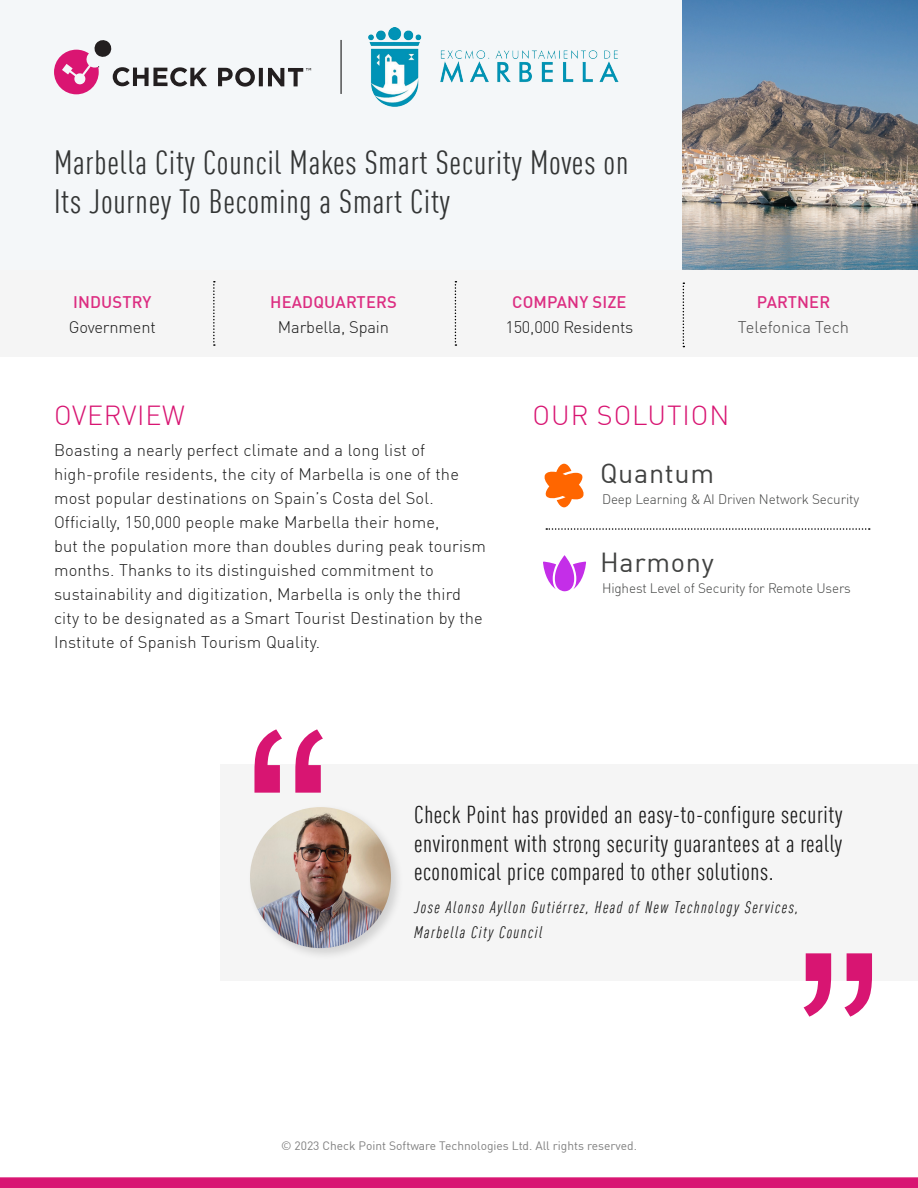
<style>
.page{position:relative;width:918px;height:1188px;background:#fff}
.page>*{position:absolute;margin:0;border:0;box-sizing:border-box;transform-origin:0 0}
.Header_1{font:condensed 33px/39px "DIN Pro";letter-spacing:.025em;color:#333535}
.t1{font:300 27px "DIN Pro";letter-spacing:.03em;color:#d81572}
.Body_Copy{font:27px "DIN Pro";letter-spacing:.025em;color:#414241}
.t2{font:condensed 24px/28.5px "DIN Pro";letter-spacing:.025em;color:#1a1a1a;text-align:justify}
.Body_Copy-2{font:300 16.5px/24px "DIN Pro";letter-spacing:.01em;color:#1a1a1a}
.Quote_credit{font:italic condensed 16.5px/25.5px "DIN Pro";letter-spacing:.09em;color:#1a1a1a}
.Body_Copy-3{font:300 16.5px "DIN Pro";letter-spacing:-.01em;color:#1a1a1a}
.Body_Copy-4{font:500 16.5px "DIN Pro";letter-spacing:.01em;color:#dc2d81}
.Header_1-2{font:300 16.5px/25.2px "DIN Pro";color:#474747;text-align:center}
.Header_1-3{font:300 16.5px/25.2px "DIN Pro";letter-spacing:-.01em;color:#1a1a1a}
.Body_Copy-5{font:300 13.5px "DIN Pro";letter-spacing:-.01em;color:#414241}
.t3{font:12px "DIN Pro";color:#808080}
.s1{font-weight:500;color:#dc2d81}
</style>
<div class="page">
<div style="left:0;top:270px;width:918px;height:87px;background:#f5f5f5"></div>
<div style="left:0;top:0;width:684px;height:270px;background:#f4f7f9"></div>
<img style="left:683px;top:0;width:235px;height:270px">
<svg style="left:0;top:1177px;width:918px;height:11px;background:#d91c76"></svg>
<svg style="left:213px;top:281px;width:2px;height:65px"></svg>
<svg style="left:455px;top:281px;width:1px;height:65px"></svg>
<svg style="left:683px;top:283px;width:1px;height:64px"></svg>
<div style="left:220px;top:765px;width:698px;height:216px;background:#f5f5f5"></div>
<svg style="left:254px;top:729px;width:69px;height:64px"></svg>
<svg style="left:804px;top:953px;width:68px;height:64px"></svg>
<div style="left:246px;top:803px;width:159px;height:159px;background:#000;opacity:.15"></div>
<img style="left:250px;top:807px;width:141px;height:141px;border-radius:71px">
<svg style="left:546px;top:528px;width:324px;height:2px"></svg>
<svg style="left:544px;top:464px;width:40px;height:43px"></svg>
<svg style="left:543px;top:555px;width:43px;height:36px"></svg>
<img style="left:369px;top:28px;width:250px;height:78px">
<svg style="left:54px;top:40px;width:288px;height:55px"></svg>
<p class="Header_1" style="left:54px;top:141px;width:576px">Marbella City Council Makes Smart Security Moves on<br>Its Journey To Becoming a Smart City</p>
<p class="Header_1-3" style="left:69px;top:288px;width:89px"><span class="s1">INDUSTRY<br></span>Government</p>
<p class="Header_1-2" style="left:738px;top:288px;width:113px"><span class="s1">PARTNER<br></span>Telefonica Tech</p>
<p class="Body_Copy-4" style="left:270px;top:289px;width:128px">HEADQUARTERS</p>
<p class="Body_Copy-3" style="left:278px;top:314px;width:113px">Marbella, Spain</p>
<p class="Body_Copy-4" style="left:512px;top:289px;width:116px">COMPANY SIZE</p>
<p class="Body_Copy-3" style="left:505px;top:314px;width:130px">150,000 Residents</p>
<p class="t1" style="left:54px;top:395px;width:132px">OVERVIEW</p>
<p class="t1" style="left:533px;top:395px;width:198px">OUR SOLUTION</p>
<p class="Body_Copy-2" style="left:54px;top:437px;width:434px">Boasting a nearly perfect climate and a long list of high-profile residents, the city of Marbella is one of the most popular destinations on Spain’s Costa del Sol.<br>Officially, 150,000 people make Marbella their home,<br>but the population more than doubles during peak tourism months. Thanks to its distinguished commitment to sustainability and digitization, Marbella is only the third city to be designated as a Smart Tourist Destination by the Institute of Spanish Tourism Quality.</p>
<p class="Body_Copy" style="left:600px;top:453px;width:116px">Quantum</p>
<p class="Body_Copy-5" style="left:602px;top:489px;width:259px">Deep Learning &amp; AI Driven Network Security</p>
<p class="Body_Copy" style="left:600px;top:541px;width:115px">Harmony</p>
<p class="Body_Copy-5" style="left:602px;top:578px;width:250px">Highest Level of Security for Remote Users</p>
<p class="t2" style="left:414px;top:799px;width:430px">Check Point has provided an easy-to-configure security environment with strong security guarantees at a really economical price compared to other solutions.</p>
<p class="Quote_credit" style="left:414px;top:893px;width:386px">Jose Alonso Ayllon Gutiérrez, Head of New Technology Services,<br>Marbella City Council</p>
<p class="t3" style="left:281px;top:1136px;width:357px">© 2023 Check Point Software Technologies Ltd. All rights reserved.</p>
</div>
